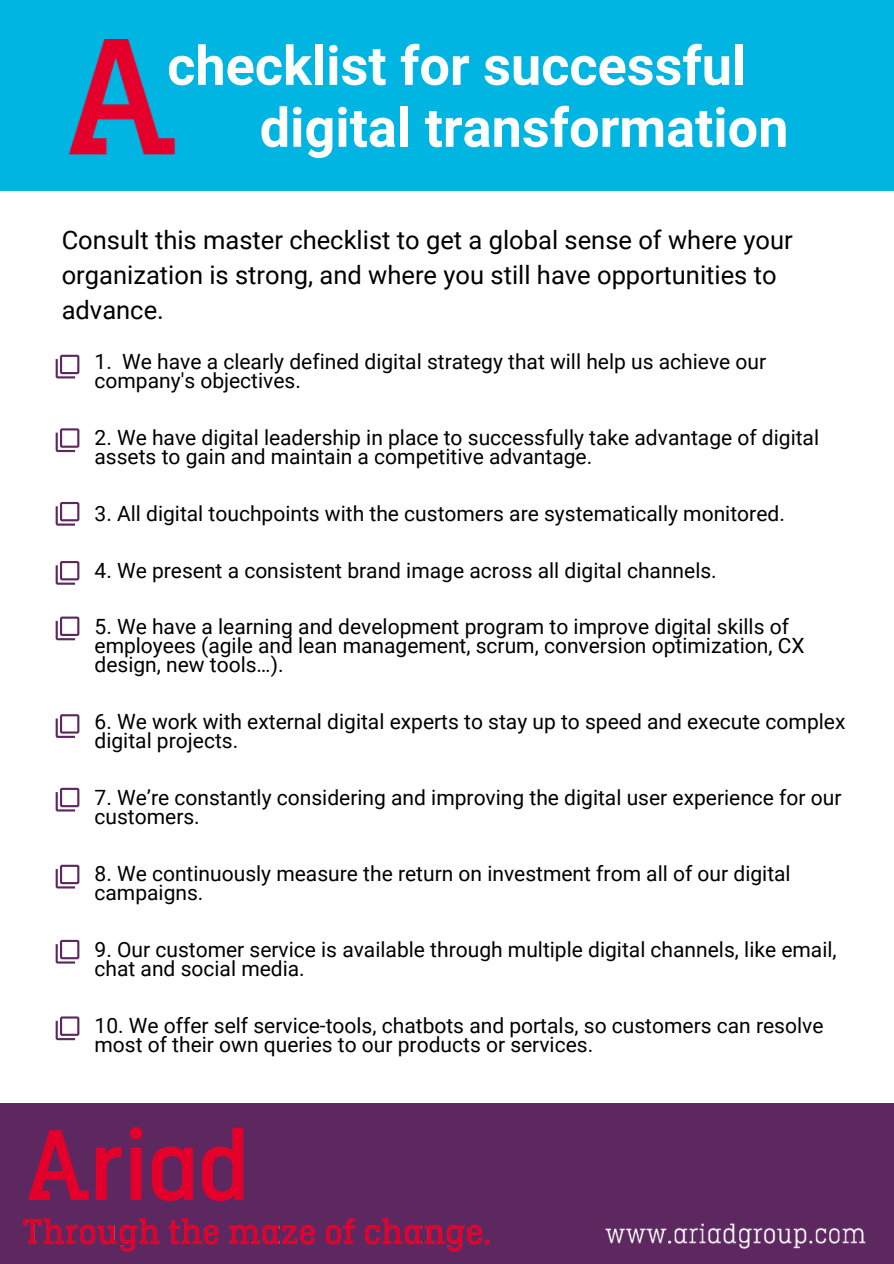
<style>
.page{position:relative;width:894px;height:1264px;background:#fff}
.page>*{position:absolute;margin:0;border:0;box-sizing:border-box;transform-origin:0 0}
.t1{font:700 54px/61.9px "Roboto";color:#fff}
.t2{font:25.5px/35px "Roboto";color:#000}
.t3{font:21px/18.9px "Roboto";color:#000}
</style>
<div class="page">
<div style="left:0;top:1102px;width:893px;height:161px;background:#5d285f"></div>
<img style="left:22px;top:1218px;width:468px;height:34px">
<img style="left:28px;top:1126px;width:216px;height:76px">
<div style="left:0;top:0;width:893px;height:191px;background:#00b5e2"></div>
<img style="left:68px;top:40px;width:108px;height:114px">
<img style="left:605px;top:1223px;width:261px;height:26px">
<svg style="left:56px;top:355px;width:23px;height:23px"></svg>
<svg style="left:56px;top:428px;width:23px;height:24px"></svg>
<svg style="left:56px;top:502px;width:23px;height:23px"></svg>
<svg style="left:56px;top:561px;width:23px;height:23px"></svg>
<svg style="left:56px;top:616px;width:23px;height:24px"></svg>
<svg style="left:56px;top:714px;width:23px;height:24px"></svg>
<svg style="left:56px;top:787px;width:23px;height:24px"></svg>
<svg style="left:56px;top:864px;width:23px;height:24px"></svg>
<svg style="left:56px;top:939px;width:23px;height:24px"></svg>
<svg style="left:56px;top:1016px;width:23px;height:24px"></svg>
<h1 class="t1" style="left:259px;top:35px;width:530px;text-indent:-92px">checklist for successful digital transformation</h1>
<p class="t2" style="left:62px;top:222px;width:732px">Consult this master checklist to get a global sense of where your organization is strong, and where you still have opportunities to advance.</p>
<p class="t3" style="left:94px;top:352px;width:673px">1. We have a clearly defined digital strategy that will help us achieve our company's objectives.</p>
<p class="t3" style="left:94px;top:428px;width:726px">2. We have digital leadership in place to successfully take advantage of digital assets to gain and maintain a competitive advantage.</p>
<p class="t3" style="left:94px;top:504px;width:691px">3. All digital touchpoints with the customers are systematically monitored.</p>
<p class="t3" style="left:94px;top:561px;width:623px">4. We present a consistent brand image across all digital channels.</p>
<p class="t3" style="left:94px;top:618px;width:711px">5. We have a learning and development program to improve digital skills of employees (agile and lean management, scrum, conversion optimization, CX design, new tools…).</p>
<p class="t3" style="left:94px;top:712px;width:752px">6. We work with external digital experts to stay up to speed and execute complex digital projects.</p>
<p class="t3" style="left:94px;top:788px;width:748px">7. We’re constantly considering and improving the digital user experience for our customers.</p>
<p class="t3" style="left:94px;top:864px;width:697px">8. We continuously measure the return on investment from all of our digital campaigns.</p>
<p class="t3" style="left:94px;top:940px;width:743px">9. Our customer service is available through multiple digital channels, like email, chat and social media.</p>
<p class="t3" style="left:94px;top:1016px;width:730px">10. We offer self service-tools, chatbots and portals, so customers can resolve most of their own queries to our products or services.</p>
</div>
